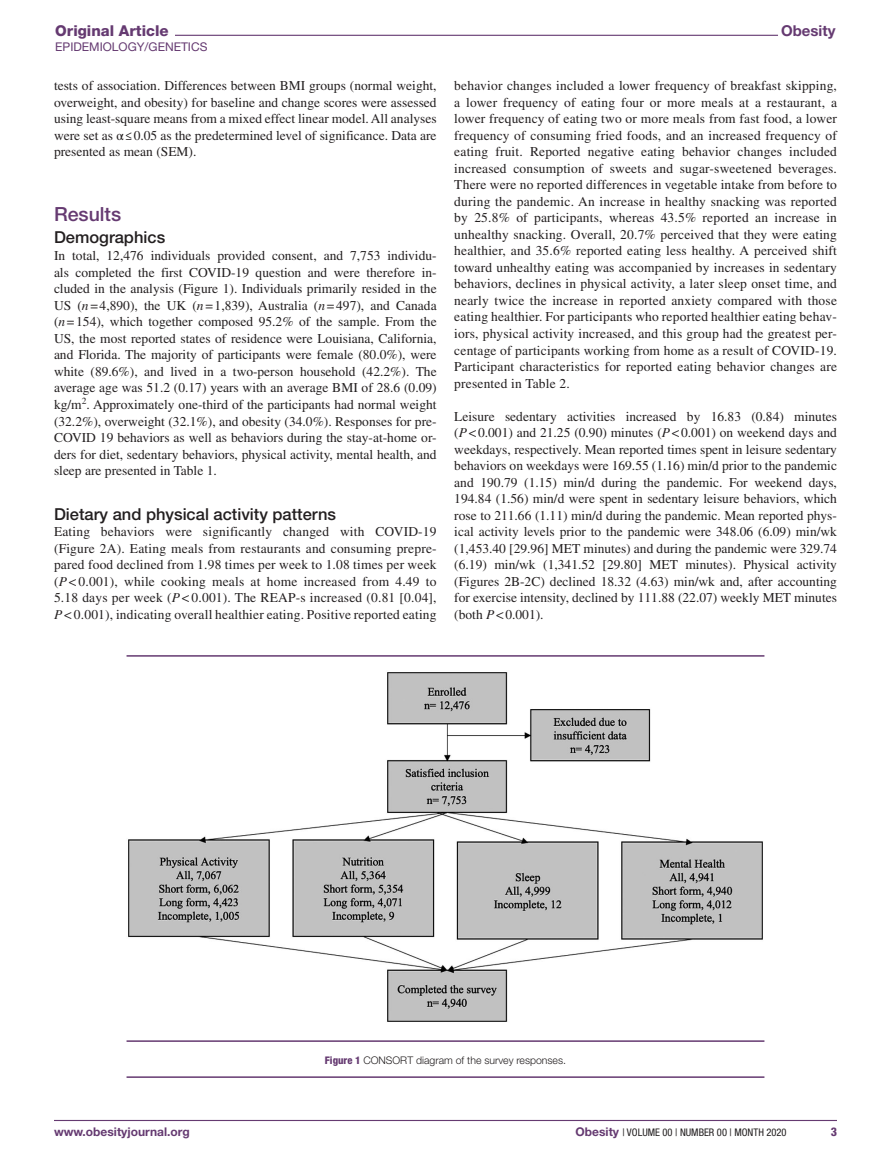
<style>
.page{position:relative;width:891px;height:1175px;background:#fff}
.page>*{position:absolute;margin:0;border:0;box-sizing:border-box;transform-origin:0 0}
.t1{font:500 19.5px "Helvetica Neue LT Std";color:#653a71}
.t2{font:500 16.5px "Helvetica Neue LT Std";color:#231f20}
.t3{font:800 15px "Helvetica Neue LT Std";color:#653a71}
.t4{font:700 15px "Helvetica Neue LT Std";color:#653a71}
.t5{font:13.5px/16.5px "Times LT Std";color:#231f20;text-align:justify}
.t6{font:700 12px "Helvetica Neue LT Std";color:#653a71}
.t7{font:12px "Helvetica Neue LT Std";color:#653a71}
.t8{font:800 condensed 12px "Helvetica Neue LT Std";color:#653a71}
.t9{font:300 10.5px "Helvetica Neue LT Std";color:#231f20}
.t10{font:condensed 10.5px "Helvetica Neue LT Std";color:#231f20}
.s1{font-family:"STIX"}
.s2{font-style:italic}
.s3{font-weight:800;font-stretch:condensed;color:#653a71}
.s4{font-weight:700;font-stretch:normal;font-size:12px;color:#653a71}
</style>
<div class="page">
<hr style="left:54px;top:1119px;width:783px;height:2px;background:#653a71">
<hr style="left:97px;top:35px;width:681px;height:1px;background:#653a71">
<div style="left:55px;top:25px;width:120px;height:15px;background:#fff"></div>
<hr style="left:127px;top:1040px;width:637px;height:1px;background:#653a71">
<hr style="left:127px;top:1076px;width:637px;height:1px;background:#653a71">
<img style="left:128px;top:672px;width:635px;height:350px">
<hr style="left:127px;top:655px;width:637px;height:1px;background:#653a71">
<p class="t3" style="left:55px;top:22px;width:115px">Original Article</p>
<p class="t7" style="left:55px;top:39px;width:154px">EPIDEMIOLOGY/GENETICS</p>
<p class="t5" style="left:54px;top:77px;width:384px">tests of association. Differences between BMI groups (normal weight, overweight, and obesity) for baseline and change scores were assessed using least-square means from a mixed effect linear model. All analyses were set as <span class="s1">α</span>≤0.05 as the predetermined level of significance. Data are presented as mean (SEM).</p>
<h1 class="t1" style="left:54px;top:202px;width:69px">Results</h1>
<p class="t2" style="left:54px;top:228px;width:113px">Demographics</p>
<p class="t5" style="left:54px;top:247px;width:384px">In total, 12,476 individuals provided consent, and 7,753 individu&shy;als completed the first COVID-19 question and were therefore in&shy;cluded in the analysis (Figure 1). Individuals primarily resided in the US (<span class="s2">n</span>=4,890), the UK (<span class="s2">n</span>=1,839), Australia (<span class="s2">n</span>=497), and Canada (<span class="s2">n</span>=154), which together composed 95.2% of the sample. From the US, the most reported states of residence were Louisiana, California, and Florida. The majority of participants were female (80.0%), were white (89.6%), and lived in a two-person household (42.2%). The average age was 51.2 (0.17) years with an average BMI of 28.6 (0.09) kg/m<sup>2</sup>. Approximately one-third of the participants had normal weight (32.2%), overweight (32.1%), and obesity (34.0%). Responses for pre-COVID 19 behaviors as well as behaviors during the stay-at-home or&shy;ders for diet, sedentary behaviors, physical activity, mental health, and sleep are presented in Table 1.</p>
<p class="t2" style="left:54px;top:504px;width:284px">Dietary and physical activity patterns</p>
<p class="t5" style="left:54px;top:523px;width:384px">Eating behaviors were significantly changed with COVID-19 (Figure 2A). Eating meals from restaurants and consuming prepre&shy;pared food declined from 1.98 times per week to 1.08 times per week (<span class="s2">P</span>&lt; 0.001), while cooking meals at home increased from 4.49 to 5.18 days per week (<span class="s2">P</span>&lt; 0.001). The REAP-s increased (0.81 [0.04], <span class="s2">P</span>&lt; 0.001), indicating overall healthier eating. Positive reported eating</p>
<p class="t4" style="left:781px;top:21px;width:56px">Obesity</p>
<p class="t5" style="left:454px;top:77px;width:384px">behavior changes included a lower frequency of breakfast skipping, a lower frequency of eating four or more meals at a restaurant, a lower frequency of eating two or more meals from fast food, a lower frequency of consuming fried foods, and an increased frequency of eating fruit. Reported negative eating behavior changes included increased consumption of sweets and sugar-sweetened beverages.<br>There were no reported differences in vegetable intake from before to during the pandemic. An increase in healthy snacking was reported by 25.8% of participants, whereas 43.5% reported an increase in unhealthy snacking. Overall, 20.7% perceived that they were eating healthier, and 35.6% reported eating less healthy. A perceived shift toward unhealthy eating was accompanied by increases in sedentary behaviors, declines in physical activity, a later sleep onset time, and nearly twice the increase in reported anxiety compared with those eating healthier. For participants who reported healthier eating behav&shy;iors, physical activity increased, and this group had the greatest per&shy;centage of participants working from home as a result of COVID-19.<br>Participant characteristics for reported eating behavior changes are presented in Table 2.</p>
<p class="t5" style="left:454px;top:408px;width:384px">Leisure sedentary activities increased by 16.83 (0.84) minutes (<span class="s2">P</span>&lt;0.001) and 21.25 (0.90) minutes (<span class="s2">P</span>&lt;0.001) on weekend days and weekdays, respectively. Mean reported times spent in leisure sedentary behaviors on weekdays were 169.55 (1.16) min/d prior to the pandemic and 190.79 (1.15) min/d during the pandemic. For weekend days, 194.84 (1.56) min/d were spent in sedentary leisure behaviors, which rose to 211.66 (1.11) min/d during the pandemic. Mean reported phys&shy;ical activity levels prior to the pandemic were 348.06 (6.09) min/wk (1,453.40 [29.96] MET minutes) and during the pandemic were 329.74 (6.19) min/wk (1,341.52 [29.80] MET minutes). Physical activity (Figures 2B-2C) declined 18.32 (4.63) min/wk and, after accounting for exercise intensity, declined by 111.88 (22.07) weekly MET minutes (both <span class="s2">P</span>&lt;0.001).</p>
<p class="t9" style="left:325px;top:1054px;width:243px"><span class="s3">Figure 1</span> CONSORT diagram of the survey responses.</p>
<p class="t6" style="left:54px;top:1124px;width:137px">www.obesityjournal.org</p>
<p class="t10" style="left:576px;top:1126px;width:213px"><span class="s4">Obesity</span> | VOLUME 00 | NUMBER 00 | MONTH 2020</p>
<p class="t8" style="left:831px;top:1124px;width:8px">3</p>
</div>
